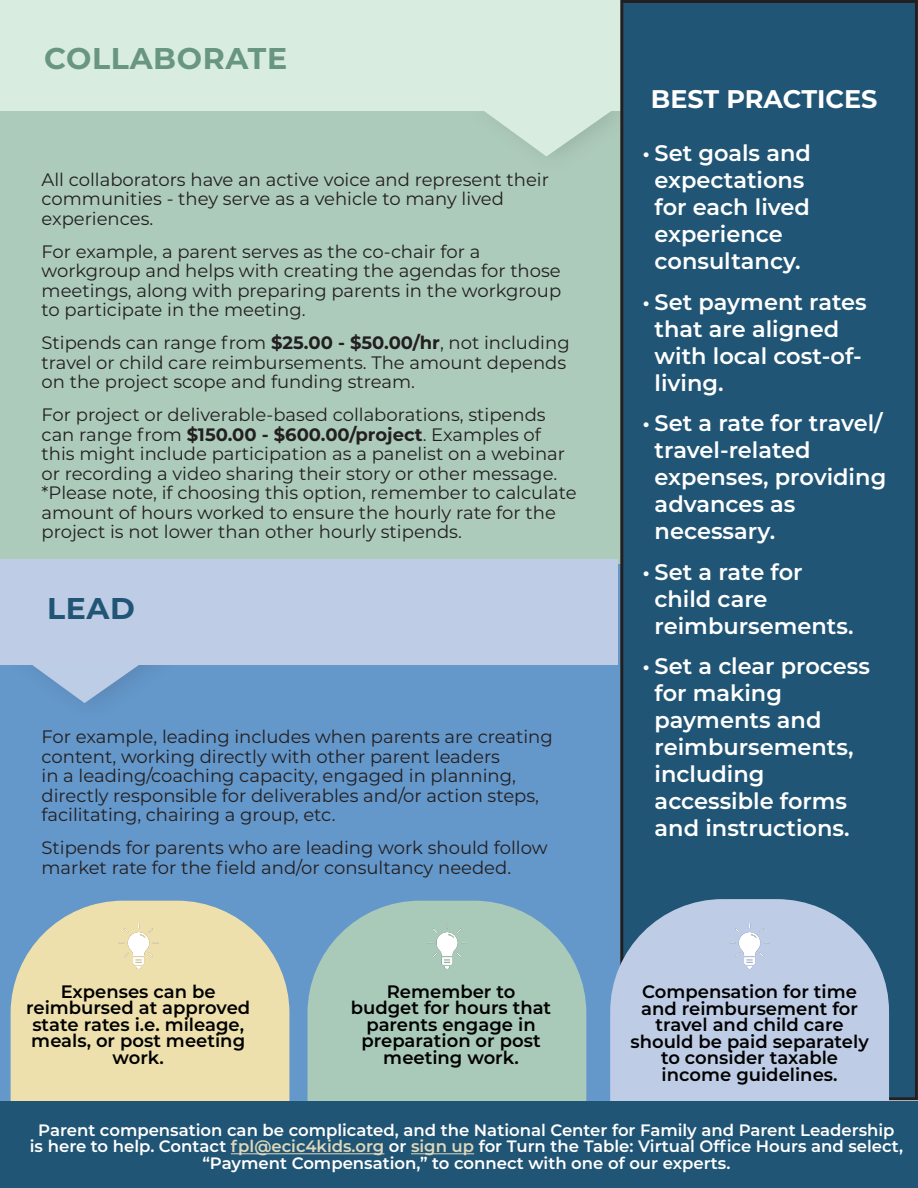
<style>
.page{position:relative;width:918px;height:1188px;background:#fff}
.page>*{position:absolute;margin:0;border:0;box-sizing:border-box;transform-origin:0 0}
.t1{font:700 30px "Montserrat";letter-spacing:.02em;color:#689680}
.t2{font:700 30px "Montserrat";color:#215575}
.t3{font:700 25.5px "Montserrat";color:#fff}
.t4{font:600 22.5px/27px "Montserrat";color:#fff}
.bullets{font:18px/19.5px "Montserrat";color:#231f20}
.bullets-2{font:600 18px/16.5px "Montserrat";color:#000;text-align:center}
.bullets-3{font:600 16.5px/16.5px "Montserrat";color:#fff;text-align:center}
.s1{font-weight:700}
.s2{color:#ddd8bc}
</style>
<div class="page">
<div style="left:0;top:551px;width:629px;height:583px;background:#6497ca"></div>
<div style="left:0;top:89px;width:633px;height:474px;background:#adcbbb"></div>
<svg style="left:485px;top:111px;width:128px;height:45px"></svg>
<div style="left:0;top:0;width:635px;height:111px;background:#d8ede0"></div>
<svg style="left:308px;top:901px;width:278px;height:201px;background:#a0c2ba"></svg>
<svg style="left:11px;top:901px;width:278px;height:201px;background:#dcd7ae"></svg>
<img style="left:92px;top:909px;width:93px;height:70px">
<div style="left:89px;top:906px;width:99px;height:76px;border:2px solid #ede0ac"></div>
<img style="left:398px;top:907px;width:98px;height:75px">
<div style="left:622px;top:2px;width:294px;height:1097px;background:#215575"></div>
<div style="left:620px;top:0;width:298px;height:1100px;border:3px solid #231f20"></div>
<svg style="left:610px;top:899px;width:279px;height:203px;background:#acbfd9"></svg>
<svg style="left:32px;top:665px;width:114px;height:38px"></svg>
<div style="left:0;top:559px;width:618px;height:106px;background:#becce5"></div>
<div style="left:0;top:1102px;width:918px;height:86px;background:#215575"></div>
<hr style="left:231px;top:1153px;width:153px;height:1px;background:#ddd8bc">
<hr style="left:411px;top:1153px;width:63px;height:1px;background:#ddd8bc">
<img style="left:701px;top:907px;width:97px;height:75px">
<h1 class="t1" style="left:44px;top:36px;width:245px">COLLABORATE</h1>
<p class="bullets" style="left:42px;top:169px;width:509px">All collaborators have an active voice and represent their communities - they serve as a vehicle to many lived experiences.</p>
<p class="bullets" style="left:42px;top:241px;width:521px">For example, a parent serves as the co-chair for a workgroup and helps with creating the agendas for those meetings, along with preparing parents in the workgroup to participate in the meeting.</p>
<p class="bullets" style="left:42px;top:332px;width:530px">Stipends can range from <span class="s1">$25.00 - $50.00/hr</span>, not including travel or child care reimbursements. The amount depends on the project scope and funding stream.</p>
<p class="bullets" style="left:42px;top:404px;width:537px">For project or deliverable-based collaborations, stipends can range from <span class="s1">$150.00 - $600.00/project</span>. Examples of this might include participation as a panelist on a webinar or recording a video sharing their story or other message. *Please note, if choosing this option, remember to calculate amount of hours worked to ensure the hourly rate for the project is not lower than other hourly stipends.</p>
<h1 class="t2" style="left:47px;top:587px;width:89px">LEAD</h1>
<p class="bullets" style="left:42px;top:727px;width:513px">For example, leading includes when parents are creating content, working directly with other parent leaders<br>in a leading/coaching capacity, engaged in planning, directly responsible for deliverables and/or action steps, facilitating, chairing a group, etc.</p>
<p class="bullets" style="left:42px;top:838px;width:508px">Stipends for parents who are leading work should follow market rate for the field and/or consultancy needed.</p>
<p class="bullets-2" style="left:26px;top:982px;width:226px">Expenses can be reimbursed at approved state rates i.e. mileage, meals, or post meeting work.</p>
<p class="bullets-2" style="left:351px;top:983px;width:202px">Remember to budget for hours that parents engage in preparation or post meeting work.</p>
<h1 class="t3" style="left:651px;top:80px;width:228px">BEST PRACTICES</h1>
<p class="t4" style="left:655px;top:139px;width:158px;text-indent:-12px">• Set goals and expectations for each lived experience consultancy.</p>
<p class="t4" style="left:655px;top:287px;width:214px;text-indent:-12px">• Set payment rates that are aligned with local cost-of&shy;living.</p>
<p class="t4" style="left:655px;top:409px;width:233px;text-indent:-12px">• Set a rate for travel/ travel-related expenses, providing advances as necessary.</p>
<p class="t4" style="left:655px;top:557px;width:200px;text-indent:-12px">• Set a rate for child care reimbursements.</p>
<p class="t4" style="left:655px;top:652px;width:217px;text-indent:-12px">• Set a clear process for making payments and reimbursements, including accessible forms and instructions.</p>
<p class="bullets-2" style="left:630px;top:983px;width:240px">Compensation for time and reimbursement for travel and child care should be paid separately to consider taxable income guidelines.</p>
<p class="bullets-3" style="left:30px;top:1121px;width:875px">Parent compensation can be complicated, and the National Center for Family and Parent Leadership is here to help. Contact <span class="s2">fpl@ecic4kids.org</span> or <span class="s2">sign up</span> for Turn the Table: Virtual Office Hours and select, “Payment Compensation,” to connect with one of our experts.</p>
</div>
